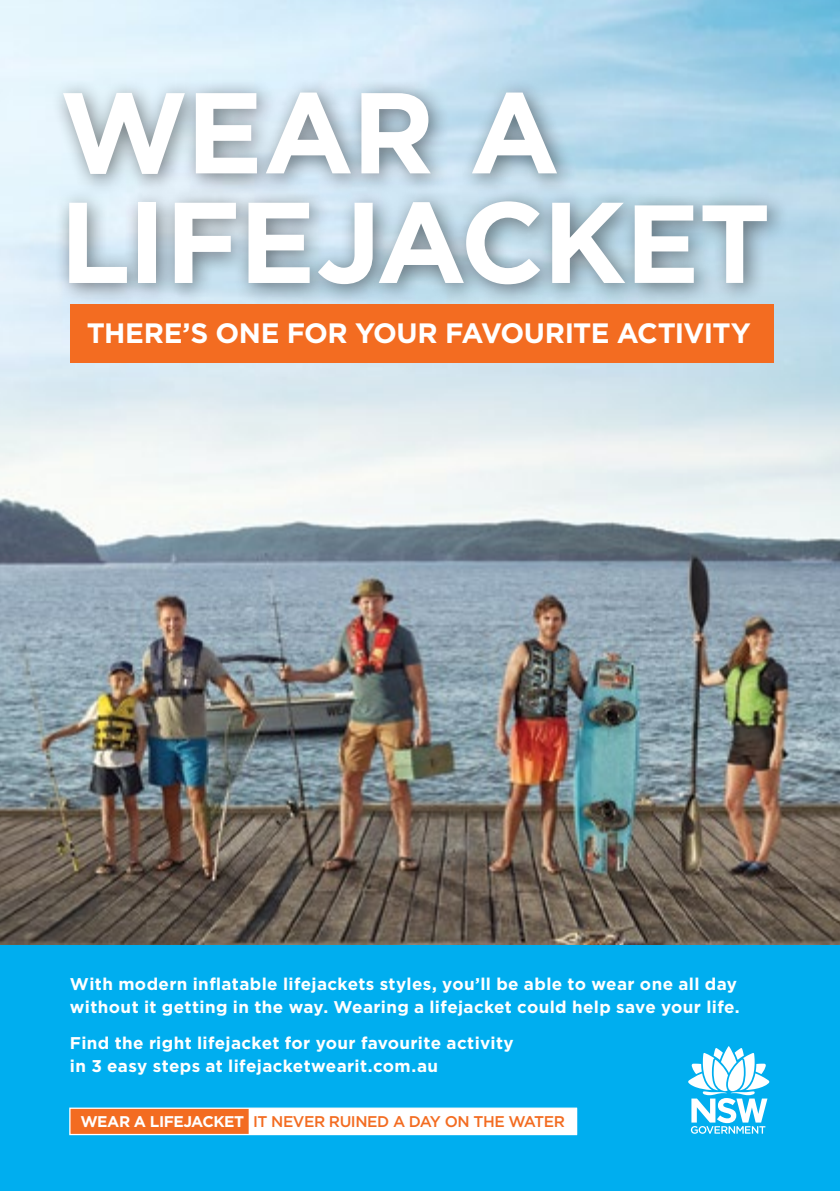
<style>
.page{position:relative;width:840px;height:1191px;background:#fff}
.page>*{position:absolute;margin:0;border:0;box-sizing:border-box;transform-origin:0 0}
.t1{font:700 114.6px/109.6px "Gotham";letter-spacing:-.02em;color:#fff}
.t2{font:700 28px "Gotham";letter-spacing:-.02em;color:#fff}
.t3{font:700 17px/23.2px "Gotham";letter-spacing:.02em;color:#fff}
.t4{font:500 15.4px "Gotham";letter-spacing:-.03em;color:#f36c21}
.s1{font-size:110.8px}
.s2{font-weight:700;color:#fff}
</style>
<div class="page">
<img style="left:0;top:0;width:839px;height:945px">
<div style="left:0;top:945px;width:839px;height:246px;background:#00aeef"></div>
<div style="left:70px;top:1108px;width:506px;height:26px;background:#f36c21"></div>
<div style="left:69px;top:1107px;width:507px;height:28px;border:1px solid #fff"></div>
<div style="left:249px;top:1108px;width:327px;height:25px;background:#fff"></div>
<div style="left:248px;top:1108px;width:328px;height:26px;border:1px solid #fff"></div>
<div style="left:50px;top:78px;width:738px;height:229px;background:#000;opacity:.5"></div>
<div style="left:70px;top:304px;width:703px;height:59px;background:#f36c21"></div>
<svg style="left:688px;top:1046px;width:80px;height:87px"></svg>
<h1 class="t1" style="left:60px;top:77px;width:712px">WEAR A<br>LIFEJACK<span class="s1">ET</span></h1>
<h2 class="t2" style="left:87px;top:316px;width:665px">THERE’S ONE FOR YOUR FAVOURITE ACTIVITY</h2>
<p class="t3" style="left:70px;top:971px;width:671px">With modern inflatable lifejackets styles, you’ll be able to wear one all day without it getting in the way. Wearing a lifejacket could help save your life.</p>
<p class="t3" style="left:70px;top:1031px;width:445px">Find the right lifejacket for your favourite activity in 3 easy steps at lifejacketwearit.com.au</p>
<p class="t4" style="left:80px;top:1112px;width:486px"><span class="s2">WEAR A LIFEJACKET</span> IT NEVER RUINED A DAY ON THE WATER</p>
</div>
